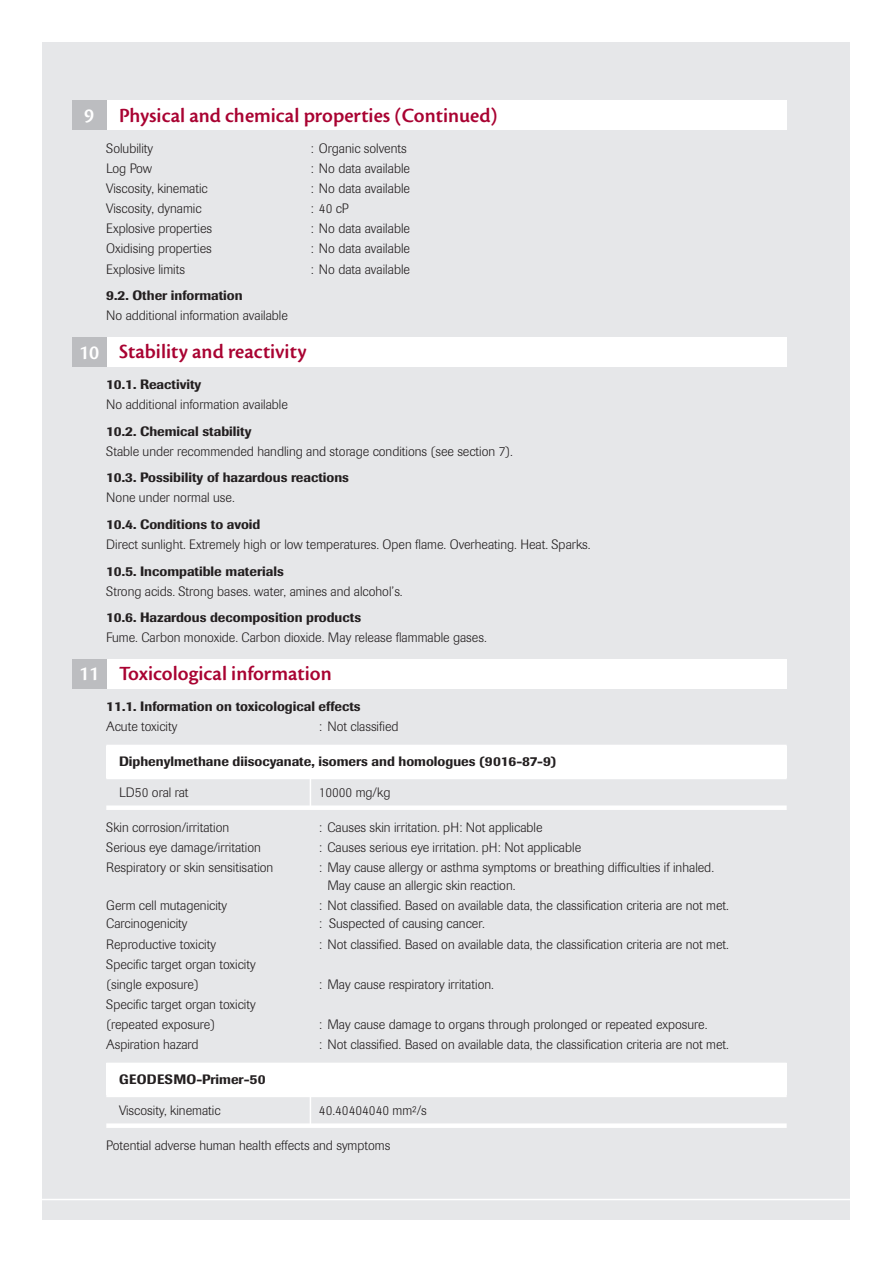
<style>
.page{position:relative;width:893px;height:1263px;background:#fff}
.page>*{position:absolute;margin:0;border:0;box-sizing:border-box;transform-origin:0 0}
.t1{font:21px "Cronos MM 574 14";letter-spacing:.015em;color:#a90332}
.t2{font:21px "Cronos MM 574 14";color:#fff}
.t3{font:300 13.5px/18px "Imago";color:#231f20}
.t4{font:500 13.5px "Imago";color:#231f20}
.t5{font:500 13.5px "Imago";letter-spacing:.02em;color:#231f20}
</style>
<div class="page">
<div style="left:43px;top:43px;width:807px;height:1177px;background:#e6e7e9"></div>
<hr style="left:37px;top:1199px;width:818px;height:1px;background:#fff">
<div style="left:106px;top:100px;width:681px;height:30px;background:#fff"></div>
<div style="left:72px;top:100px;width:34px;height:30px;background:#bcbdc0"></div>
<div style="left:106px;top:337px;width:681px;height:30px;background:#fff"></div>
<div style="left:72px;top:337px;width:34px;height:30px;background:#bcbdc0"></div>
<div style="left:106px;top:659px;width:681px;height:29px;background:#fff"></div>
<div style="left:72px;top:659px;width:34px;height:29px;background:#bcbdc0"></div>
<hr style="left:310px;top:778px;width:1px;height:30px;background:#fff">
<hr style="left:310px;top:1096px;width:1px;height:31px;background:#fff">
<div style="left:106px;top:746px;width:681px;height:32px;background:#fff"></div>
<div style="left:106px;top:1063px;width:681px;height:32px;background:#fff"></div>
<hr style="left:106px;top:745px;width:681px;height:4px;background:#fff">
<hr style="left:106px;top:775px;width:681px;height:4px;background:#fff">
<div style="left:106px;top:805px;width:681px;height:5px;background:#fff"></div>
<hr style="left:106px;top:1093px;width:681px;height:4px;background:#fff">
<div style="left:106px;top:1123px;width:681px;height:5px;background:#fff"></div>
<p class="t1" style="left:119px;top:105px;width:380px">Physical and chemical properties (Continued)</p>
<p class="t3" style="left:106px;top:139px;width:48px">Solubility</p>
<p class="t3" style="left:310px;top:139px;width:98px">: Organic solvents</p>
<p class="t3" style="left:106px;top:160px;width:47px">Log Pow</p>
<p class="t3" style="left:310px;top:160px;width:101px">: No data available</p>
<p class="t3" style="left:106px;top:180px;width:103px">Viscosity, kinematic</p>
<p class="t3" style="left:310px;top:180px;width:101px">: No data available</p>
<p class="t3" style="left:106px;top:200px;width:97px">Viscosity, dynamic</p>
<p class="t3" style="left:310px;top:200px;width:40px">: 40 cP</p>
<p class="t3" style="left:106px;top:220px;width:107px">Explosive properties</p>
<p class="t3" style="left:310px;top:220px;width:101px">: No data available</p>
<p class="t3" style="left:106px;top:240px;width:107px">Oxidising properties</p>
<p class="t3" style="left:310px;top:240px;width:101px">: No data available</p>
<p class="t3" style="left:106px;top:260px;width:80px">Explosive limits</p>
<p class="t3" style="left:310px;top:260px;width:101px">: No data available</p>
<p class="t4" style="left:106px;top:287px;width:138px">9.2. Other information</p>
<p class="t3" style="left:106px;top:307px;width:183px">No additional information available</p>
<p class="t1" style="left:119px;top:341px;width:189px">Stability and reactivity</p>
<p class="t4" style="left:106px;top:376px;width:97px">10.1. Reactivity</p>
<p class="t3" style="left:106px;top:396px;width:183px">No additional information available</p>
<p class="t4" style="left:106px;top:423px;width:147px">10.2. Chemical stability</p>
<p class="t3" style="left:106px;top:442px;width:408px">Stable under recommended handling and storage conditions (see section 7).</p>
<p class="t4" style="left:106px;top:469px;width:244px">10.3. Possibility of hazardous reactions</p>
<p class="t3" style="left:106px;top:489px;width:130px">None under normal use.</p>
<p class="t4" style="left:106px;top:516px;width:156px">10.4. Conditions to avoid</p>
<p class="t3" style="left:106px;top:536px;width:486px">Direct sunlight. Extremely high or low temperatures. Open flame. Overheating. Heat. Sparks.</p>
<p class="t4" style="left:106px;top:563px;width:179px">10.5. Incompatible materials</p>
<p class="t3" style="left:106px;top:582px;width:298px">Strong acids. Strong bases. water, amines and alcohol’s.</p>
<p class="t4" style="left:106px;top:609px;width:256px">10.6. Hazardous decomposition products</p>
<p class="t3" style="left:106px;top:629px;width:382px">Fume. Carbon monoxide. Carbon dioxide. May release flammable gases.</p>
<p class="t1" style="left:119px;top:663px;width:214px">Toxicological information</p>
<p class="t4" style="left:106px;top:698px;width:256px">11.1. Information on toxicological effects</p>
<p class="t3" style="left:106px;top:718px;width:73px">Acute toxicity</p>
<p class="t3" style="left:319px;top:718px;width:81px">: Not classified</p>
<p class="t4" style="left:119px;top:753px;width:439px">Diphenylmethane diisocyanate, isomers and homologues (9016-87-9)</p>
<p class="t3" style="left:119px;top:783px;width:71px">LD50 oral rat</p>
<p class="t3" style="left:319px;top:783px;width:73px">10000 mg/kg</p>
<p class="t3" style="left:106px;top:818px;width:124px">Skin corrosion/irritation</p>
<p class="t3" style="left:319px;top:818px;width:225px">: Causes skin irritation. pH: Not applicable</p>
<p class="t3" style="left:106px;top:839px;width:156px">Serious eye damage/irritation</p>
<p class="t3" style="left:319px;top:839px;width:264px">: Causes serious eye irritation. pH: Not applicable</p>
<p class="t3" style="left:106px;top:859px;width:169px">Respiratory or skin sensitisation</p>
<p class="t3" style="left:327px;top:859px;width:388px;text-indent:-9px">: May cause allergy or asthma symptoms or breathing difficulties if inhaled.<br>May cause an allergic skin reaction.</p>
<p class="t3" style="left:106px;top:897px;width:122px">Germ cell mutagenicity</p>
<p class="t3" style="left:319px;top:897px;width:412px">: Not classified. Based on available data, the classification criteria are not met.</p>
<p class="t3" style="left:106px;top:915px;width:83px">Carcinogenicity</p>
<p class="t3" style="left:319px;top:915px;width:167px">: Suspected of causing cancer.</p>
<p class="t3" style="left:106px;top:935px;width:111px">Reproductive toxicity</p>
<p class="t3" style="left:319px;top:935px;width:412px">: Not classified. Based on available data, the classification criteria are not met.</p>
<p class="t3" style="left:106px;top:955px;width:151px">Specific target organ toxicity</p>
<p class="t3" style="left:106px;top:975px;width:94px">(single exposure)</p>
<p class="t3" style="left:319px;top:975px;width:177px">: May cause respiratory irritation.</p>
<p class="t3" style="left:106px;top:995px;width:151px">Specific target organ toxicity</p>
<p class="t3" style="left:106px;top:1015px;width:110px">(repeated exposure)</p>
<p class="t3" style="left:319px;top:1015px;width:390px">: May cause damage to organs through prolonged or repeated exposure.</p>
<p class="t3" style="left:106px;top:1036px;width:94px">Aspiration hazard</p>
<p class="t3" style="left:319px;top:1036px;width:412px">: Not classified. Based on available data, the classification criteria are not met.</p>
<p class="t5" style="left:119px;top:1071px;width:148px">GEODESMO-Primer-50</p>
<p class="t3" style="left:119px;top:1101px;width:103px">Viscosity, kinematic</p>
<p class="t3" style="left:319px;top:1101px;width:109px">40.40404040 mm²/s</p>
<p class="t3" style="left:106px;top:1136px;width:286px">Potential adverse human health effects and symptoms</p>
<p class="t2" style="left:84px;top:104px;width:11px">9</p>
<p class="t2" style="left:79px;top:341px;width:21px">10</p>
<p class="t2" style="left:79px;top:662px;width:22px">11</p>
</div>
